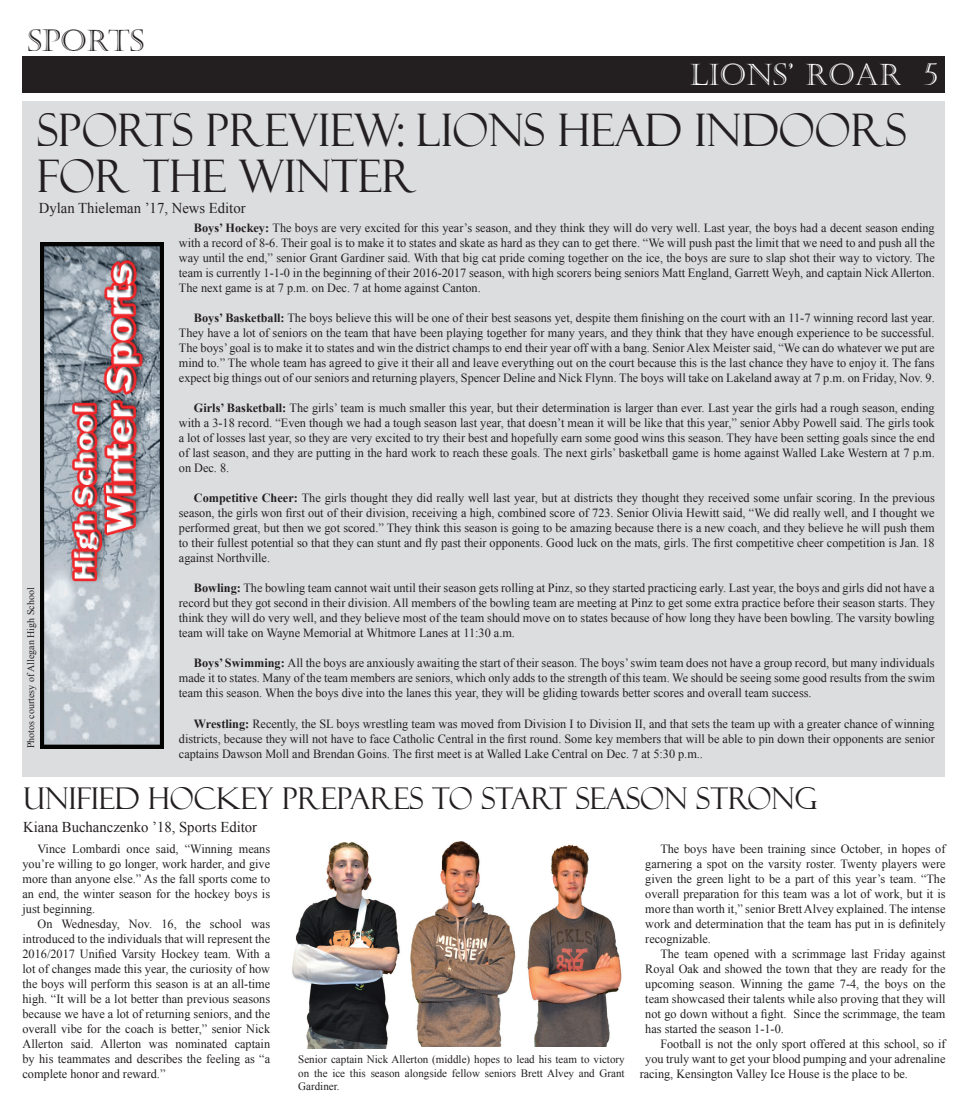
<style>
.page{position:relative;width:968px;height:1114px;background:#fff}
.page>*{position:absolute;margin:0;border:0;box-sizing:border-box;transform-origin:0 0}
.t1{font:45px/46.2px "Felix Titling";color:#231f20}
.t2{font:30px "Felix Titling";color:#231f20}
.t3{font:30px "Castellar";color:#fff}
.t4{font:30px "Castellar";color:#231f20}
.t5{font:15px "Times New Roman";color:#231f20}
.t6{font:12.5px/15px "Times New Roman";color:#231f20;text-align:justify}
.t7{font:11.25px/13.5px "Times New Roman";color:#231f20;text-align:justify}
.t8{font:10px "Times New Roman";color:#231f20}
.s1{font-weight:700}
</style>
<div class="page">
<div style="left:22px;top:56px;width:923px;height:36px;background:#231f20"></div>
<div style="left:22px;top:101px;width:923px;height:675px;background:#dcdddf"></div>
<img style="left:40px;top:242px;width:124px;height:507px">
<img style="left:527px;top:844px;width:95px;height:202px">
<img style="left:410px;top:841px;width:106px;height:205px">
<img style="left:292px;top:842px;width:108px;height:207px">
<h2 class="t4" style="left:28px;top:23px;width:118px">SpORTS</h2>
<h2 class="t3" style="left:689px;top:57px;width:250px">LIONS’ ROAR 5</h2>
<h1 class="t1" style="left:37px;top:107px;width:871px">SPORTS PREVIEW: LIONS HEAD INDOORS<br>FOR THE WINTER</h1>
<p class="t5" style="left:39px;top:198px;width:208px">Dylan Thieleman ’17, News Editor</p>
<p class="t8" style="left:24px;top:748px;width:162px;rotate:-90deg">Photos courtesy of Allegan High School</p>
<p class="t6" style="left:179px;top:220px;width:757px;text-indent:15px"><span class="s1">Boys’ Hockey:</span> The boys are very excited for this year’s season, and they think they will do very well. Last year, the boys had a decent season ending with a record of 8-6. Their goal is to make it to states and skate as hard as they can to get there. “We will push past the limit that we need to and push all the way until the end,” senior Grant Gardiner said. With that big cat pride coming together on the ice, the boys are sure to slap shot their way to victory. The team is currently 1-1-0 in the beginning of their 2016-2017 season, with high scorers being seniors Matt England, Garrett Weyh, and captain Nick Allerton.<br>The next game is at 7 p.m. on Dec. 7 at home against Canton.</p>
<p class="t6" style="left:179px;top:310px;width:757px;text-indent:15px"><span class="s1">Boys’ Basketball:</span> The boys believe this will be one of their best seasons yet, despite them finishing on the court with an 11-7 winning record last year.<br>They have a lot of seniors on the team that have been playing together for many years, and they think that they have enough experience to be successful.<br>The boys’ goal is to make it to states and win the district champs to end their year off with a bang. Senior Alex Meister said, “We can do whatever we put are mind to.” The whole team has agreed to give it their all and leave everything out on the court because this is the last chance they have to enjoy it. The fans expect big things out of our seniors and returning players, Spencer Deline and Nick Flynn. The boys will take on Lakeland away at 7 p.m. on Friday, Nov. 9.</p>
<p class="t6" style="left:179px;top:400px;width:757px;text-indent:15px"><span class="s1">Girls’ Basketball:</span> The girls’ team is much smaller this year, but their determination is larger than ever. Last year the girls had a rough season, ending with a 3-18 record. “Even though we had a tough season last year, that doesn’t mean it will be like that this year,” senior Abby Powell said. The girls took a lot of losses last year, so they are very excited to try their best and hopefully earn some good wins this season. They have been setting goals since the end of last season, and they are putting in the hard work to reach these goals. The next girls’ basketball game is home against Walled Lake Western at 7 p.m. on Dec. 8.</p>
<p class="t6" style="left:179px;top:490px;width:757px;text-indent:15px"><span class="s1">Competitive Cheer:</span> The girls thought they did really well last year, but at districts they thought they received some unfair scoring. In the previous season, the girls won first out of their division, receiving a high, combined score of 723. Senior Olivia Hewitt said, “We did really well, and I thought we performed great, but then we got scored.” They think this season is going to be amazing because there is a new coach, and they believe he will push them to their fullest potential so that they can stunt and fly past their opponents. Good luck on the mats, girls. The first competitive cheer competition is Jan. 18 against Northville.</p>
<p class="t6" style="left:179px;top:580px;width:757px;text-indent:15px"><span class="s1">Bowling:</span> The bowling team cannot wait until their season gets rolling at Pinz, so they started practicing early. Last year, the boys and girls did not have a record but they got second in their division. All members of the bowling team are meeting at Pinz to get some extra practice before their season starts. They think they will do very well, and they believe most of the team should move on to states because of how long they have been bowling. The varsity bowling team will take on Wayne Memorial at Whitmore Lanes at 11:30 a.m.</p>
<p class="t6" style="left:179px;top:655px;width:757px;text-indent:15px"><span class="s1">Boys’ Swimming:</span> All the boys are anxiously awaiting the start of their season. The boys’ swim team does not have a group record, but many individuals made it to states. Many of the team members are seniors, which only adds to the strength of this team. We should be seeing some good results from the swim team this season. When the boys dive into the lanes this year, they will be gliding towards better scores and overall team success.</p>
<p class="t6" style="left:179px;top:715px;width:757px;text-indent:15px"><span class="s1">Wrestling:</span> Recently, the SL boys wrestling team was moved from Division I to Division II, and that sets the team up with a greater chance of winning districts, because they will not have to face Catholic Central in the first round. Some key members that will be able to pin down their opponents are senior captains Dawson Moll and Brendan Goins. The first meet is at Walled Lake Central on Dec. 7 at 5:30 p.m..</p>
<h2 class="t2" style="left:23px;top:781px;width:795px">UNIFIED HOCKEY PREPARES TO START SEASON STRONG</h2>
<p class="t5" style="left:23px;top:817px;width:235px">Kiana Buchanczenko ’18, Sports Editor</p>
<p class="t6" style="left:22px;top:841px;width:249px;text-indent:15px">Vince Lombardi once said, “Winning means you’re willing to go longer, work harder, and give more than anyone else.” As the fall sports come to an end, the winter season for the hockey boys is just beginning.</p>
<p class="t6" style="left:22px;top:916px;width:249px;text-indent:15px">On Wednesday, Nov. 16, the school was introduced to the individuals that will represent the 2016/2017 Unified Varsity Hockey team. With a lot of changes made this year, the curiosity of how the boys will perform this season is at an all-time high. “It will be a lot better than previous seasons because we have a lot of returning seniors, and the overall vibe for the coach is better,” senior Nick Allerton said. Allerton was nominated captain by his teammates and describes the feeling as “a complete honor and reward.”</p>
<p class="t7" style="left:298px;top:1052px;width:328px">Senior captain Nick Allerton (middle) hopes to lead his team to victory on the ice this season alongside fellow seniors Brett Alvey and Grant Gardiner.</p>
<p class="t6" style="left:645px;top:841px;width:302px;text-indent:15px">The boys have been training since October, in hopes of garnering a spot on the varsity roster. Twenty players were given the green light to be a part of this year’s team. “The overall preparation for this team was a lot of work, but it is more than worth it,” senior Brett Alvey explained. The intense work and determination that the team has put in is definitely recognizable.</p>
<p class="t6" style="left:645px;top:946px;width:302px;text-indent:15px">The team opened with a scrimmage last Friday against Royal Oak and showed the town that they are ready for the upcoming season. Winning the game 7-4, the boys on the team showcased their talents while also proving that they will not go down without a fight. Since the scrimmage, the team has started the season 1-1-0.</p>
<p class="t6" style="left:660px;top:1036px;width:287px">Football is not the only sport offered at this school, so if</p>
<p class="t6" style="left:645px;top:1051px;width:302px">you truly want to get your blood pumping and your adrenaline</p>
<p class="t6" style="left:639px;top:1066px;width:270px">racing, Kensington Valley Ice House is the place to be.</p>
</div>
